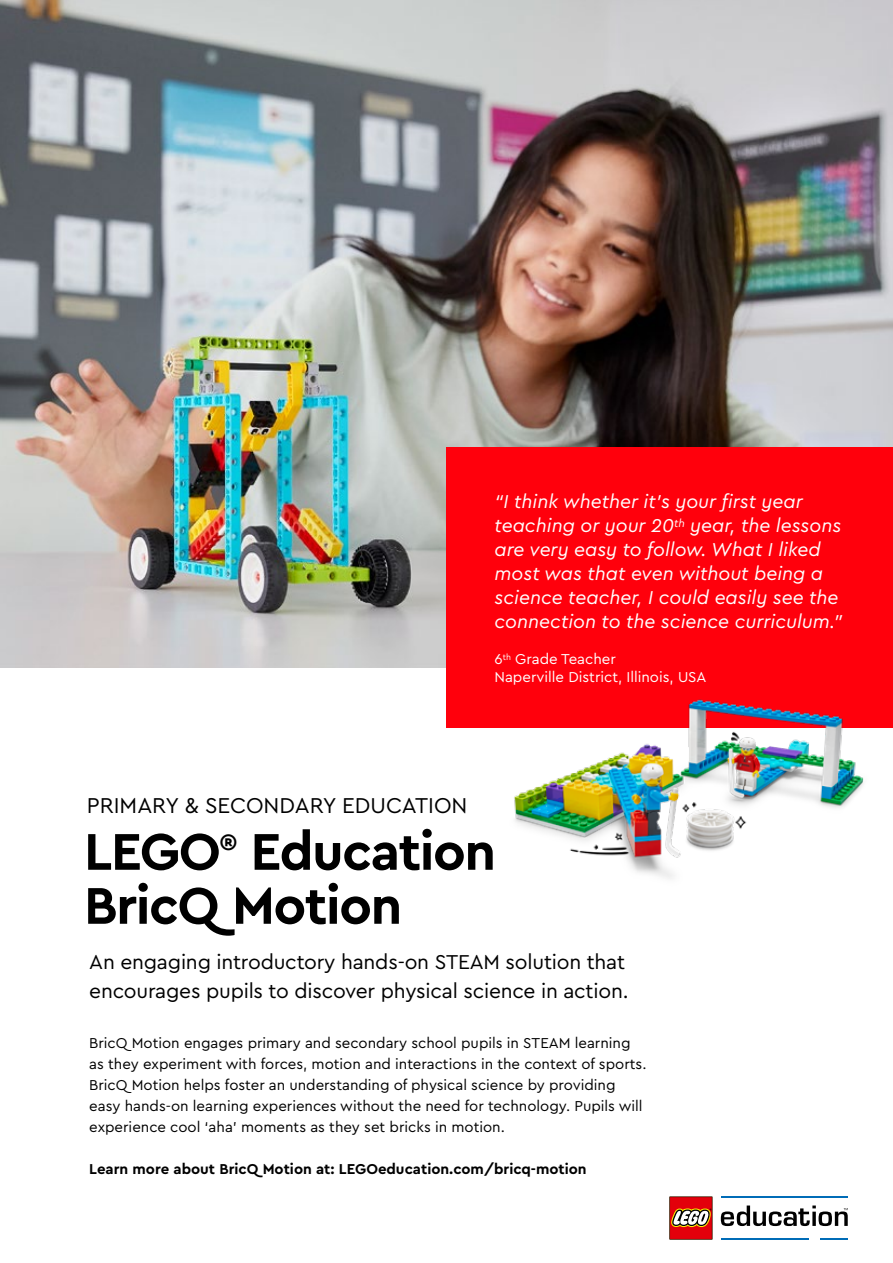
<style>
.page{position:relative;width:893px;height:1263px;background:#fff}
.page>*{position:absolute;margin:0;border:0;box-sizing:border-box;transform-origin:0 0}
.t1{font:700 54px/54px "Cera Pro";letter-spacing:-.025em;color:#000}
.t2{font:22.5px "Cera Pro";color:#000}
.t3{font:21px/28.5px "Cera Pro";letter-spacing:-.01em;color:#000}
.t4{font:italic 19.5px/24px "Cera Pro";color:#fff}
.t5{font:15px/21px "Cera Pro";color:#000}
.t6{font:700 15px "Cera Pro";color:#000}
.t7{font:15px/18px "Cera Pro";color:#fff}
</style>
<div class="page">
<img style="left:0;top:0;width:893px;height:668px">
<div style="left:446px;top:447px;width:447px;height:280px;background:#ff000c"></div>
<img style="left:492px;top:699px;width:397px;height:180px">
<hr style="left:721px;top:1196px;width:127px;height:2px;background:#006cb7">
<hr style="left:721px;top:1238px;width:87px;height:1px;background:#006cb7">
<svg style="left:820px;top:1238px;width:28px;height:1px"></svg>
<svg style="left:721px;top:1205px;width:127px;height:21px"></svg>
<svg style="left:669px;top:1196px;width:43px;height:43px;background:#c83e36"></svg>
<h3 class="t4" style="left:494px;top:489px;width:349px">“I think whether it’s your first year teaching or your 20<sup>th</sup> year, the lessons are very easy to follow. What I liked most was that even without being a science teacher, I could easily see the connection to the science curriculum.”</h3>
<p class="t7" style="left:494px;top:649px;width:213px">6<sup>th</sup> Grade Teacher<br>Naperville District, Illinois, USA</p>
<h2 class="t2" style="left:87px;top:791px;width:382px">PRIMARY &amp; SECONDARY EDUCATION</h2>
<h1 class="t1" style="left:84px;top:822px;width:413px">LEGO<sup>®</sup> Education<br>BricQ Motion</h1>
<h3 class="t3" style="left:89px;top:947px;width:541px">An engaging introductory hands-on STEAM solution that encourages pupils to discover physical science in action.</h3>
<p class="t5" style="left:89px;top:1031px;width:559px">BricQ Motion engages primary and secondary school pupils in STEAM learning as they experiment with forces, motion and interactions in the context of sports.<br>BricQ Motion helps foster an understanding of physical science by providing easy hands-on learning experiences without the need for technology. Pupils will experience cool ‘aha’ moments as they set bricks in motion.</p>
<p class="t6" style="left:89px;top:1159px;width:499px">Learn more about BricQ Motion at: LEGOeducation.com/bricq-motion</p>
</div>
